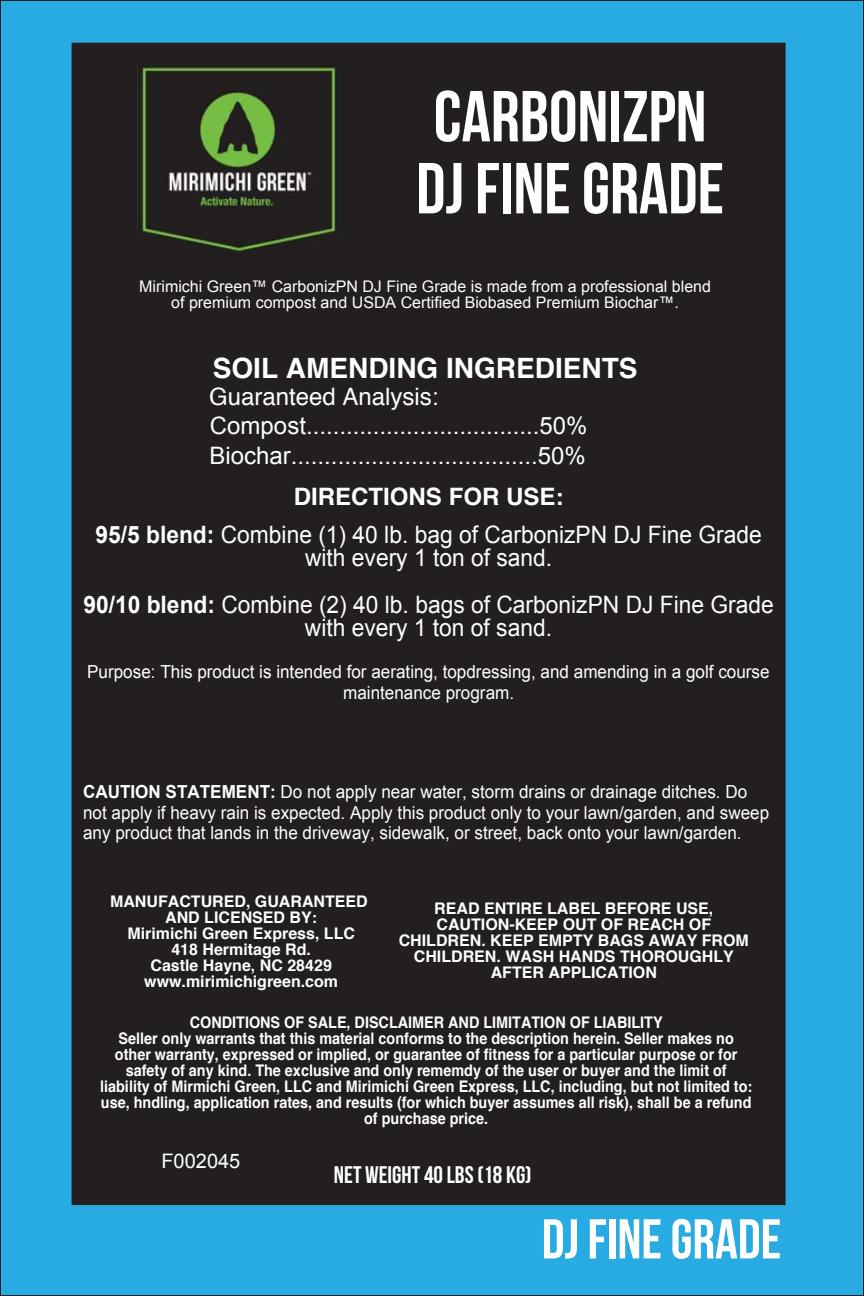
<style>
.page{position:relative;width:864px;height:1296px;background:#28aae2}
.page>*{position:absolute;margin:0;border:0;box-sizing:border-box;transform-origin:0 0}
.t1{font:72px/72px "Bebas Neue";color:#fff}
.t2{font:56px "Bebas Neue";color:#fff}
.t3{font:700 28px "Helvetica";color:#fff}
.t4{font:24px/23.2px "Arial";color:#fff;text-align:center;scale:.95 1}
.t5{font:24px/29.6px "Arial";color:#fff}
.t6{font:24px "Bebas Neue";color:#fff}
.t7{font:24px "Helvetica";color:#fff}
.t8{font:700 24px "Helvetica";color:#fff}
.t9{font:20px "Arial";color:#fff}
.t10{font:18px/20.6px "Arial";color:#fff;text-align:center;scale:.95 1}
.t11{font:700 16px/16px "Helvetica";color:#fff;text-align:center;scale:.9 1}
.t12{font:700 16px/16px "Helvetica";color:#fff;text-align:center}
.t13{font:16px/16px "Arial";color:#fff;text-align:center}
.s1{font-style:inherit}
.s2{font-weight:700}
</style>
<div class="page">
<div style="left:72px;top:43px;width:714px;height:1162px;background:#231f20;border:2px solid #231f20"></div>
<img style="left:71px;top:63px;width:265px;height:193px">
<h1 class="t1" style="left:416px;top:80px;width:310px">CARBONIZPN<br>DJ FINE GRADE</h1>
<p class="t13" style="left:139px;top:279px;width:573px">Mirimichi Green™ <span class="s1">CarbonizPN DJ Fine Grade</span> is made from a professional blend of premium compost and USDA Certified Biobased Premium Biochar™.</p>
<h3 class="t3" style="left:213px;top:345px;width:426px">SOIL AMENDING INGREDIENTS</h3>
<h3 class="t7" style="left:209px;top:378px;width:231px">Guaranteed Analysis:</h3>
<h3 class="t5" style="left:210px;top:411px;width:379px">Compost...................................50%<br>Biochar.....................................50%</h3>
<h3 class="t8" style="left:294px;top:477px;width:271px">DIRECTIONS FOR USE<span class="s1">:</span></h3>
<h3 class="t4" style="left:95px;top:523px;width:703px"><span class="s2">95/5 blend:</span> Combine (1) 40 lb. bag of CarbonizPN DJ Fine Grade with every 1 ton of sand.</h3>
<h3 class="t4" style="left:83px;top:593px;width:728px"><span class="s2">90/10 blend:</span> Combine (2) 40 lb. bags of CarbonizPN DJ Fine Grade with every 1 ton of sand.</h3>
<p class="t10" style="left:87px;top:661px;width:720px;line-height:21.6px">Purpose: This product is intended for aerating, topdressing, and amending in a golf course maintenance program.</p>
<p class="t10" style="left:83px;top:782px;width:724px;text-align:left"><span class="s2">CAUTION STATEMENT:</span> Do not apply near water, storm drains or drainage ditches. Do not apply if heavy rain is expected. Apply this product only to your lawn/garden, and sweep any product that lands in the driveway, sidewalk, or street, back onto your lawn/garden.</p>
<p class="t12" style="left:110px;top:894px;width:259px">MANUFACTURED, GUARANTEED<br>AND LICENSED BY:<br>Mirimichi Green Express<span class="s1">,</span> LLC<br>418 Hermitage Rd.<br>Castle Hayne, NC 28429 www.mirimichigreen.com</p>
<p class="t11" style="left:100px;top:1015px;width:726px">CONDITIONS OF SALE, DISCLAIMER AND LIMITATION OF LIABILITY<br>Seller only warrants that this material conforms to the description herein. Seller makes no other warranty, expressed or implied, or guarantee of fitness for a particular purpose or for safety of any kind. The exclusive and only rememdy of the user or buyer and the limit of liability of Mirmichi Green, LLC and Mirimichi Green Express, LLC, including, but not limited to: use, hndling, application rates, and results (for which buyer assumes all risk), shall be a refund of purchase price.</p>
<p class="t12" style="left:399px;top:900px;width:352px">READ ENTIRE LABEL BEFORE USE,<br>CAUTION-KEEP OUT OF REACH OF<br>CHILDREN. KEEP EMPTY BAGS AWAY FROM<br>CHILDREN. WASH HANDS THOROUGHLY<br>AFTER APPLICATION</p>
<p class="t9" style="left:161px;top:1148px;width:80px">F002045</p>
<h3 class="t6" style="left:334px;top:1161px;width:199px">NET WEIGHT 40 LBS (18 KG)</h3>
<h2 class="t2" style="left:542px;top:1208px;width:241px">DJ FINE GRADE</h2>
</div>
